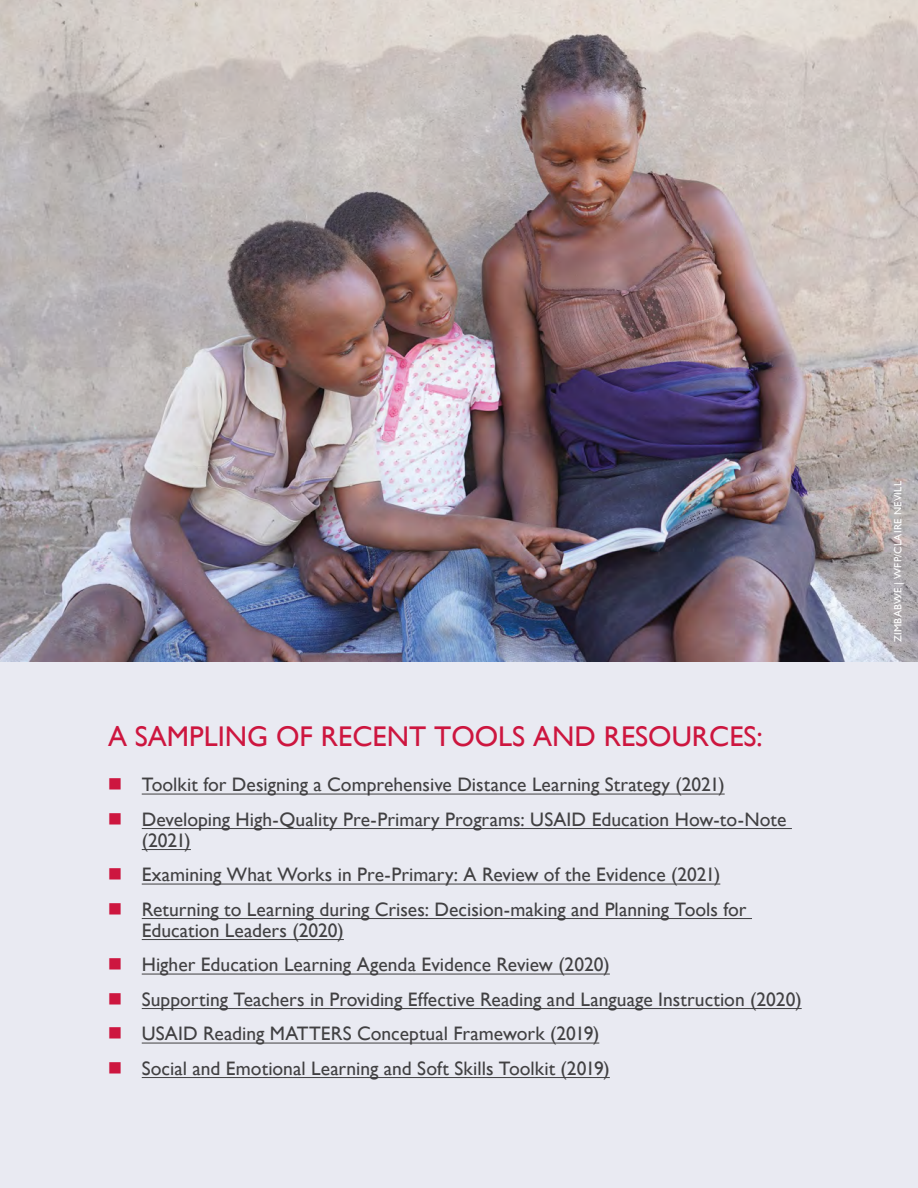
<style>
.page{position:relative;width:918px;height:1188px;background:#fff}
.page>*{position:absolute;margin:0;border:0;box-sizing:border-box;transform-origin:0 0}
.t1{font:28.5px "Gill Sans";color:#cd163f}
.t2{font:19.5px/21px "Gill Sans";color:#414042}
.t3{font:10.5px "Gill Sans";letter-spacing:.03em;color:#fff}
</style>
<div class="page">
<img style="left:0;top:0;width:918px;height:662px">
<div style="left:0;top:662px;width:918px;height:526px;background:#e9eaf2"></div>
<hr style="left:142px;top:794px;width:583px;height:1px;background:#414042">
<hr style="left:142px;top:828px;width:650px;height:1px;background:#414042">
<hr style="left:142px;top:849px;width:49px;height:1px;background:#414042">
<hr style="left:142px;top:884px;width:578px;height:1px;background:#414042">
<hr style="left:142px;top:918px;width:610px;height:1px;background:#414042">
<hr style="left:142px;top:939px;width:202px;height:1px;background:#414042">
<hr style="left:142px;top:974px;width:468px;height:1px;background:#414042">
<hr style="left:142px;top:1008px;width:660px;height:1px;background:#414042">
<hr style="left:142px;top:1043px;width:457px;height:1px;background:#414042">
<hr style="left:142px;top:1077px;width:468px;height:1px;background:#414042">
<h3 class="t1" style="left:108px;top:720px;width:656px">A SAMPLING OF RECENT TOOLS AND RESOURCES:</h3>
<p class="t2" style="left:142px;top:774px;width:584px">Toolkit for Designing a Comprehensive Distance Learning Strategy (2021)</p>
<p class="t2" style="left:142px;top:808px;width:646px">Developing High-Quality Pre-Primary Programs: USAID Education How-to-Note (2021)</p>
<p class="t2" style="left:142px;top:864px;width:580px">Examining What Works in Pre-Primary: A Review of the Evidence (2021)</p>
<p class="t2" style="left:142px;top:898px;width:606px">Returning to Learning during Crises: Decision-making and Planning Tools for<br>Education Leaders (2020)</p>
<p class="t2" style="left:142px;top:954px;width:470px">Higher Education Learning Agenda Evidence Review (2020)</p>
<p class="t2" style="left:142px;top:988px;width:661px">Supporting Teachers in Providing Effective Reading and Language Instruction (2020)</p>
<p class="t2" style="left:142px;top:1023px;width:459px">USAID Reading MATTERS Conceptual Framework (2019)</p>
<p class="t2" style="left:142px;top:1057px;width:470px">Social and Emotional Learning and Soft Skills Toolkit (2019)</p>
<p class="t3" style="left:892px;top:642px;width:162px;rotate:-90deg">ZIMBABWE | WFP/CLAIRE NEVILL</p>
</div>
